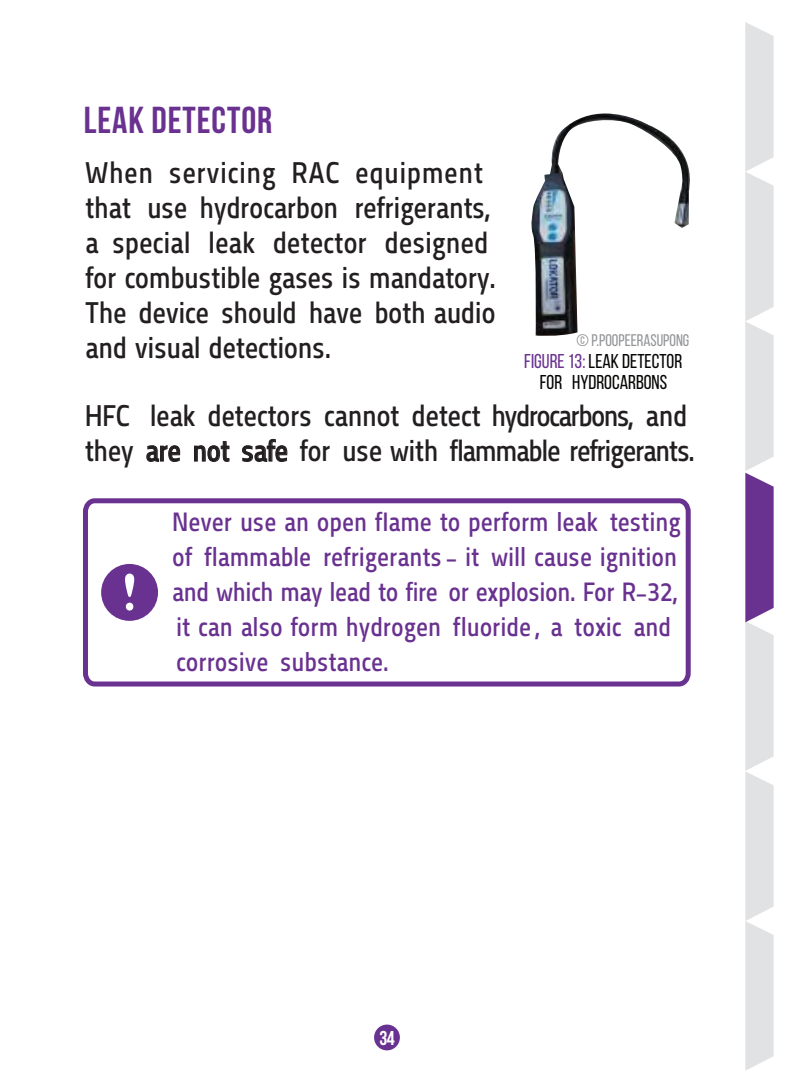
<style>
.page{position:relative;width:787px;height:1092px;background:#fff}
.page>*{position:absolute;margin:0;border:0;box-sizing:border-box;transform-origin:0 0}
.t1{font:39.5px/35px "In See Dang";letter-spacing:-.03em;color:#231f20}
.t2{font:700 37.5px "Bebas Neue";letter-spacing:.025em;color:#693190}
.t3{font:35px/35px "In See Dang";letter-spacing:-.02em;color:#693190}
.t4{font:20px/21px "Bebas Neue";color:#040503;text-align:center}
.t5{font:700 20px "Bebas Neue";color:#fff}
.t6{font:16.75px "Bebas Neue";color:#939598}
.s1{color:#693190}
</style>
<div class="page">
<svg style="left:83px;top:498px;width:608px;height:189px"></svg>
<div style="left:101px;top:564px;width:57px;height:56px;background:#693190;border-radius:50%"></div>
<svg style="left:125px;top:573px;width:9px;height:24px"></svg>
<div style="left:126px;top:602px;width:7px;height:8px;background:#fff;border-radius:50%"></div>
<svg style="left:745px;top:22px;width:28px;height:1048px;background:#d6d0dd"></svg>
<div style="left:374px;top:1024px;width:26px;height:26px;background:#693190;border-radius:50%"></div>
<svg style="left:146px;top:445px;width:34px;height:17px"></svg>
<svg style="left:194px;top:441px;width:36px;height:21px"></svg>
<svg style="left:242px;top:438px;width:46px;height:24px"></svg>
<img style="left:531px;top:113px;width:159px;height:223px">
<p class="t2" style="left:84px;top:99px;width:190px">LEAK DETECTOR</p>
<p class="t1" style="left:85px;top:153px;width:413px">When servicing RAC equipment that use hydrocarbon refrigerants, a special leak detector designed for combustible gases is mandatory.<br>The device should have both audio and visual detections.</p>
<p class="t6" style="left:576px;top:331px;width:114px">© P.POOPEERASUPONG</p>
<p class="t4" style="left:524px;top:350px;width:159px"><span class="s1">FIGURE 13:</span> LEAK DETECTOR<br>FOR HYDROCARBONS</p>
<p class="t1" style="left:84px;top:396px;width:612px">HFC leak detectors cannot detect hydrocarbons, and they are not safe for use with f lammable refrigerants.</p>
<p class="t3" style="left:172px;top:503px;width:511px">Never use an open fIame to perform leak testing of flammable refrigerants - it will cause ignition and which may lead to fire or explosion. For R-32, it can also form hydrogen fluoride , a toxic and corrosive substance.</p>
<p class="t5" style="left:379px;top:1026px;width:17px">34</p>
</div>
